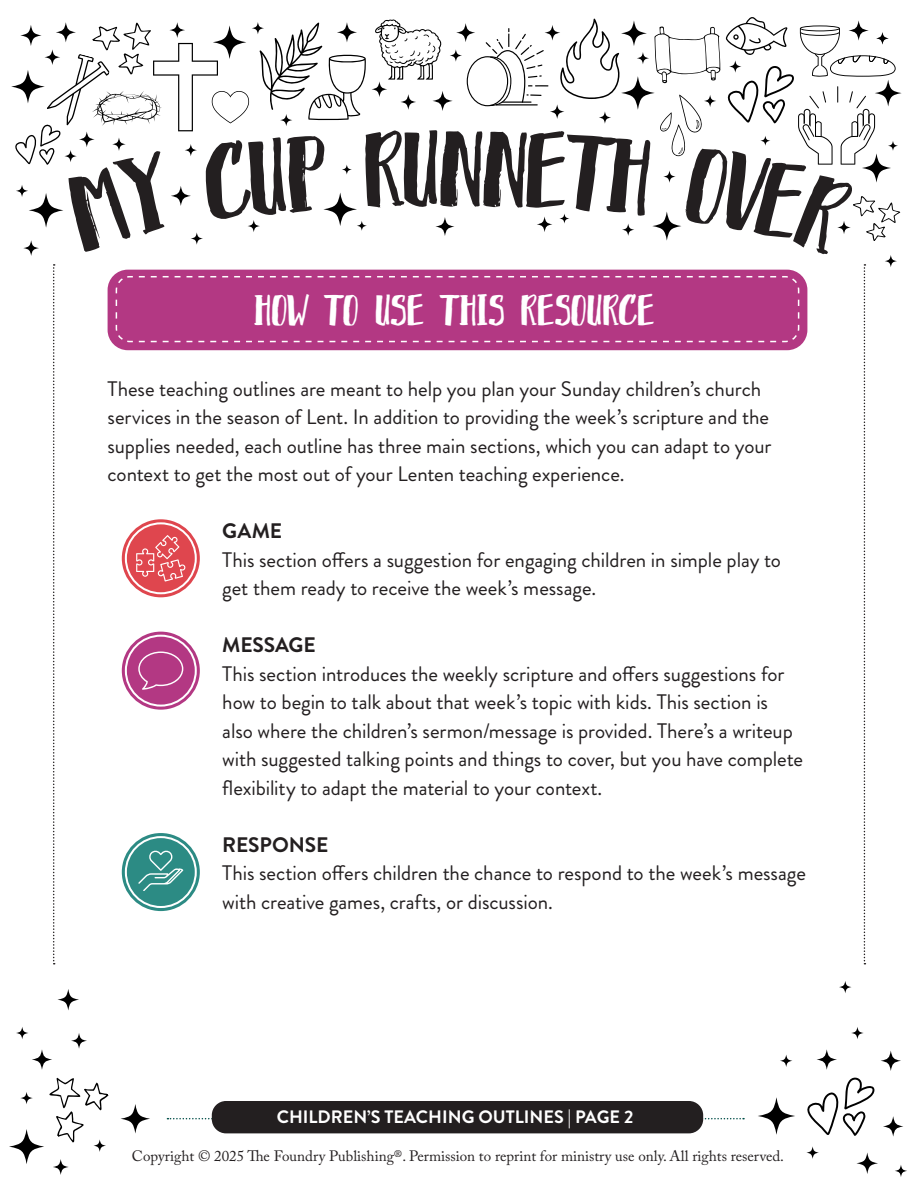
<style>
.page{position:relative;width:918px;height:1188px;background:#fff}
.page>*{position:absolute;margin:0;border:0;box-sizing:border-box;transform-origin:0 0}
.t1{font:81px "Bellatiez Caps";color:#231f20}
.Paragraph_Style_1{font:33px "Bellatiez Caps";letter-spacing:.005em;color:#fff}
.t2{font:21px/28.5px "Brandon Grotesque";letter-spacing:-.005em;color:#231f20}
.t3{font:700 21px "Brandon Grotesque";letter-spacing:-.005em;color:#231f20}
.t4{font:700 18px "Brandon Grotesque";color:#fff}
.t5{font:15px "Adobe Caslon Pro";color:#231f20}
</style>
<div class="page">
<svg style="left:433px;top:91px;width:20px;height:20px"></svg>
<svg style="left:450px;top:49px;width:12px;height:13px"></svg>
<svg style="left:456px;top:23px;width:19px;height:19px"></svg>
<svg style="left:885px;top:255px;width:12px;height:12px"></svg>
<svg style="left:435px;top:217px;width:19px;height:19px"></svg>
<div style="left:108px;top:270px;width:699px;height:80px;background:#b33883;border-radius:20px"></div>
<svg style="left:115px;top:276px;width:685px;height:67px"></svg>
<svg style="left:122px;top:519px;width:78px;height:78px"></svg>
<svg style="left:122px;top:632px;width:78px;height:78px"></svg>
<svg style="left:122px;top:833px;width:78px;height:78px"></svg>
<svg style="left:703px;top:1118px;width:41px;height:1px"></svg>
<svg style="left:167px;top:1118px;width:45px;height:1px"></svg>
<svg style="left:49px;top:1077px;width:60px;height:66px"></svg>
<svg style="left:807px;top:1077px;width:68px;height:59px"></svg>
<svg style="left:9px;top:1129px;width:35px;height:35px"></svg>
<svg style="left:883px;top:1116px;width:20px;height:21px"></svg>
<svg style="left:20px;top:1092px;width:13px;height:12px"></svg>
<svg style="left:53px;top:1159px;width:16px;height:16px"></svg>
<svg style="left:121px;top:1104px;width:29px;height:30px"></svg>
<svg style="left:32px;top:1049px;width:20px;height:21px"></svg>
<svg style="left:94px;top:1139px;width:12px;height:13px"></svg>
<svg style="left:16px;top:1027px;width:12px;height:12px"></svg>
<svg style="left:856px;top:1152px;width:22px;height:22px"></svg>
<svg style="left:881px;top:1051px;width:20px;height:20px"></svg>
<svg style="left:851px;top:1027px;width:13px;height:12px"></svg>
<svg style="left:758px;top:1097px;width:37px;height:38px"></svg>
<svg style="left:806px;top:1146px;width:13px;height:13px"></svg>
<svg style="left:895px;top:1165px;width:12px;height:12px"></svg>
<svg style="left:817px;top:1049px;width:20px;height:21px"></svg>
<svg style="left:71px;top:1033px;width:16px;height:16px"></svg>
<svg style="left:57px;top:989px;width:22px;height:21px"></svg>
<svg style="left:839px;top:981px;width:13px;height:12px"></svg>
<svg style="left:780px;top:1055px;width:12px;height:12px"></svg>
<svg style="left:53px;top:264px;width:2px;height:700px"></svg>
<svg style="left:864px;top:264px;width:1px;height:700px"></svg>
<div style="left:213px;top:1102px;width:489px;height:31px;background:#231f20;border-radius:14px"></div>
<div style="left:212px;top:1101px;width:491px;height:32px;border:2px solid #231f20;border-radius:14px"></div>
<svg style="left:15px;top:19px;width:427px;height:234px"></svg>
<svg style="left:467px;top:17px;width:434px;height:240px"></svg>
<p class="t1" style="left:438px;top:130px;width:47px">N</p>
<p class="Paragraph_Style_1" style="left:254px;top:294px;width:402px">HOW TO USE THIS RESOURCE</p>
<p class="t2" style="left:108px;top:375px;width:665px">These teaching outlines are meant to help you plan your Sunday children’s church services in the season of Lent. In addition to providing the week’s scripture and the supplies needed, each outline has three main sections, which you can adapt to your context to get the most out of your Lenten teaching experience.</p>
<p class="t3" style="left:222px;top:516px;width:61px">GAME</p>
<p class="t2" style="left:222px;top:546px;width:560px">This section offers a suggestion for engaging children in simple play to get them ready to receive the week’s message.</p>
<p class="t3" style="left:222px;top:630px;width:95px">MESSAGE</p>
<p class="t2" style="left:222px;top:660px;width:582px">This section introduces the weekly scripture and offers suggestions for how to begin to talk about that week’s topic with kids. This section is also where the children’s sermon/message is provided. There’s a writeup with suggested talking points and things to cover, but you have complete flexibility to adapt the material to your context.</p>
<p class="t3" style="left:222px;top:830px;width:108px">RESPONSE</p>
<p class="t2" style="left:222px;top:859px;width:585px">This section offers children the chance to respond to the week’s message with creative games, crafts, or discussion.</p>
<p class="t4" style="left:277px;top:1104px;width:358px">CHILDREN’S TEACHING OUTLINES | PAGE 2</p>
<p class="t5" style="left:132px;top:1147px;width:654px">Copyright © 2025 The Foundry Publishing®. Permission to reprint for ministry use only. All rights reserved.</p>
</div>
